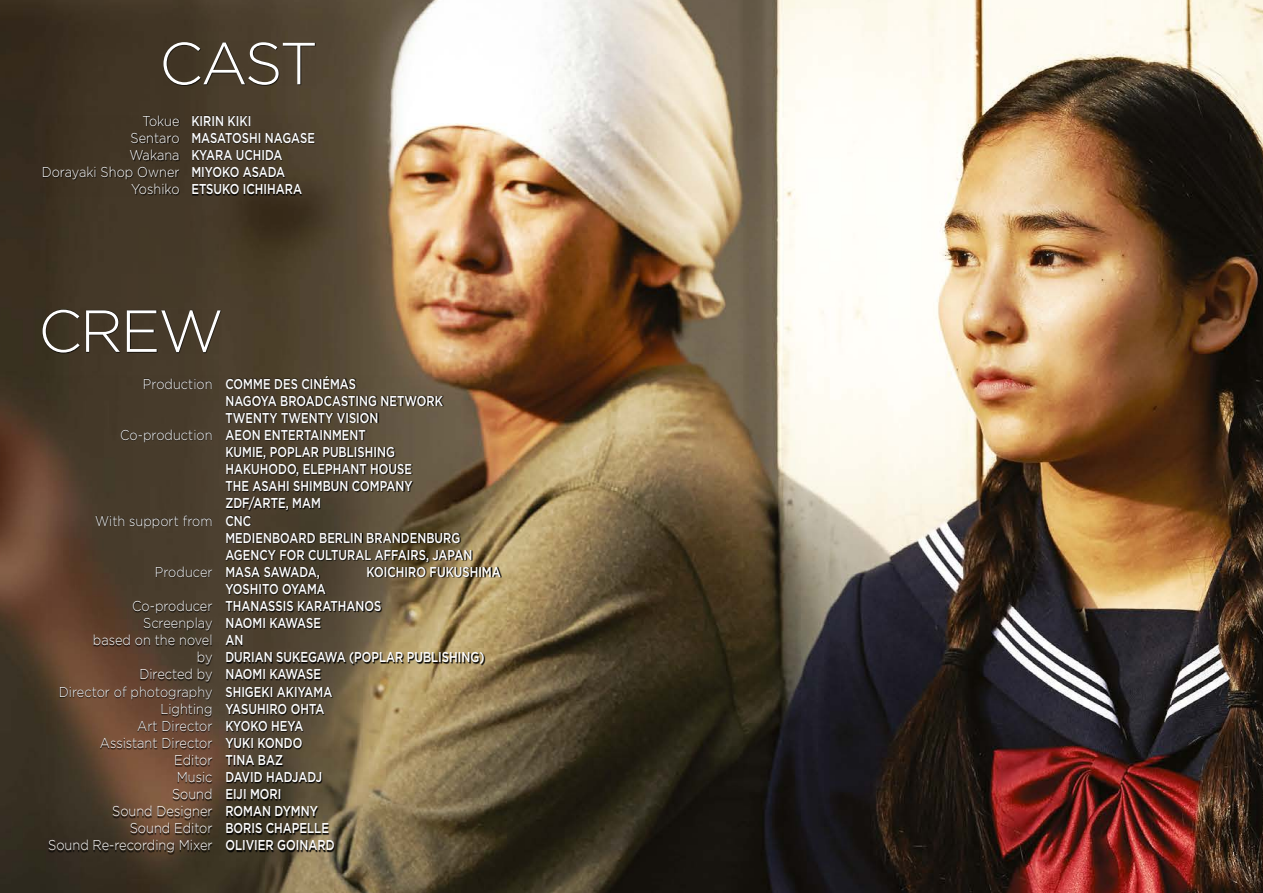
<style>
.page{position:relative;width:1263px;height:893px;background:#fff}
.page>*{position:absolute;margin:0;border:0;box-sizing:border-box;transform-origin:0 0}
.t1{font:300 59.25px "Gotham";letter-spacing:-.035em;color:#fff}
.t2{font:500 14.25px/17.1px "Gotham";color:#fff;scale:.8 1}
.t3{font:300 14.25px/17.1px "Gotham";color:#fff;text-align:right;scale:.9 1}
.s1{font-weight:300}
.s2{font-weight:500}
</style>
<div class="page">
<img style="left:0;top:0;width:1263px;height:893px">
<svg style="left:43px;top:309px;width:179px;height:45px;background:#362d1f"></svg>
<svg style="left:163px;top:42px;width:153px;height:44px;background:#3c3123"></svg>
<svg style="left:192px;top:116px;width:123px;height:80px;background:#3a3022"></svg>
<svg style="left:43px;top:115px;width:137px;height:81px;background:#3b3021"></svg>
<svg style="left:48px;top:375px;width:454px;height:479px;background:#5b4b35"></svg>
<h1 class="t1" style="left:159px;top:31px;width:160px">CAST</h1>
<p class="t2" style="left:191px;top:112px;width:156px">KIRIN KIKI<br>MASATOSHI NAGASE<br>KYARA UCHIDA<br>MIYOKO ASADA<br>ETSUKO ICHIHARA</p>
<p class="t3" style="left:42px;top:112px;width:155px">Tokue<br>Sentaro<br>Wakana<br>Dorayaki Shop Owner<br>Yoshiko</p>
<h1 class="t1" style="left:38px;top:299px;width:187px">CREW</h1>
<p class="t2" style="left:143px;top:375px;width:268px"><span class="s1">Production</span> COMME DES CINÉMAS</p>
<p class="t2" style="left:225px;top:392px;width:274px">NAGOYA BROADCASTING NETWORK</p>
<p class="t2" style="left:225px;top:409px;width:193px">TWENTY TWENTY VISION</p>
<p class="t2" style="left:120px;top:426px;width:309px"><span class="s1">Co-production</span> AEON ENTERTAINMENT</p>
<p class="t2" style="left:225px;top:443px;width:214px">KUMIE, POPLAR PUBLISHING</p>
<p class="t2" style="left:225px;top:460px;width:235px">HAKUHODO, ELEPHANT HOUSE</p>
<p class="t2" style="left:225px;top:477px;width:236px">THE ASAHI SHIMBUN COMPANY</p>
<p class="t2" style="left:225px;top:494px;width:121px">ZDF/ARTE, MAM</p>
<p class="t3" style="left:95px;top:512px;width:175px">With support from <span class="s2">CNC</span></p>
<p class="t2" style="left:225px;top:529px;width:295px">MEDIENBOARD BERLIN BRANDENBURG</p>
<p class="t2" style="left:225px;top:546px;width:310px">AGENCY FOR CULTURAL AFFAIRS, JAPAN</p>
<p class="t2" style="left:155px;top:563px;width:208px"><span class="s1">Producer</span> MASA SAWADA,</p>
<p class="t2" style="left:367px;top:563px;width:169px">KOICHIRO FUKUSHIMA</p>
<p class="t2" style="left:225px;top:580px;width:127px">YOSHITO OYAMA</p>
<p class="t2" style="left:132px;top:597px;width:313px"><span class="s1">Co-producer</span> THANASSIS KARATHANOS</p>
<p class="t2" style="left:143px;top:614px;width:224px"><span class="s1">Screenplay</span> NAOMI KAWASE</p>
<p class="t3" style="left:93px;top:631px;width:169px">based on the novel <span class="s2">AN</span></p>
<p class="t2" style="left:197px;top:648px;width:361px"><span class="s1">by</span> DURIAN SUKEGAWA (POPLAR PUBLISHING)</p>
<p class="t2" style="left:139px;top:665px;width:229px"><span class="s1">Directed by</span> NAOMI KAWASE</p>
<p class="t3" style="left:59px;top:683px;width:305px">Director of photography <span class="s2">SHIGEKI AKIYAMA</span></p>
<p class="t2" style="left:160px;top:700px;width:206px"><span class="s1">Lighting</span> YASUHIRO OHTA</p>
<p class="t3" style="left:137px;top:717px;width:186px">Art Director <span class="s2">KYOKO HEYA</span></p>
<p class="t3" style="left:100px;top:734px;width:226px">Assistant Director <span class="s2">YUKI KONDO</span></p>
<p class="t2" style="left:174px;top:751px;width:138px"><span class="s1">Editor</span> TINA BAZ</p>
<p class="t2" style="left:177px;top:768px;width:183px"><span class="s1">Music</span> DAVID HADJADJ</p>
<p class="t2" style="left:172px;top:785px;width:138px"><span class="s1">Sound</span> EIJI MORI</p>
<p class="t3" style="left:112px;top:802px;width:230px">Sound Designer <span class="s2">ROMAN DYMNY</span></p>
<p class="t2" style="left:130px;top:819px;width:250px"><span class="s1">Sound Editor</span> BORIS CHAPELLE</p>
<p class="t3" style="left:48px;top:837px;width:320px">Sound Re-recording Mixer <span class="s2">OLIVIER GOINARD</span></p>
</div>
